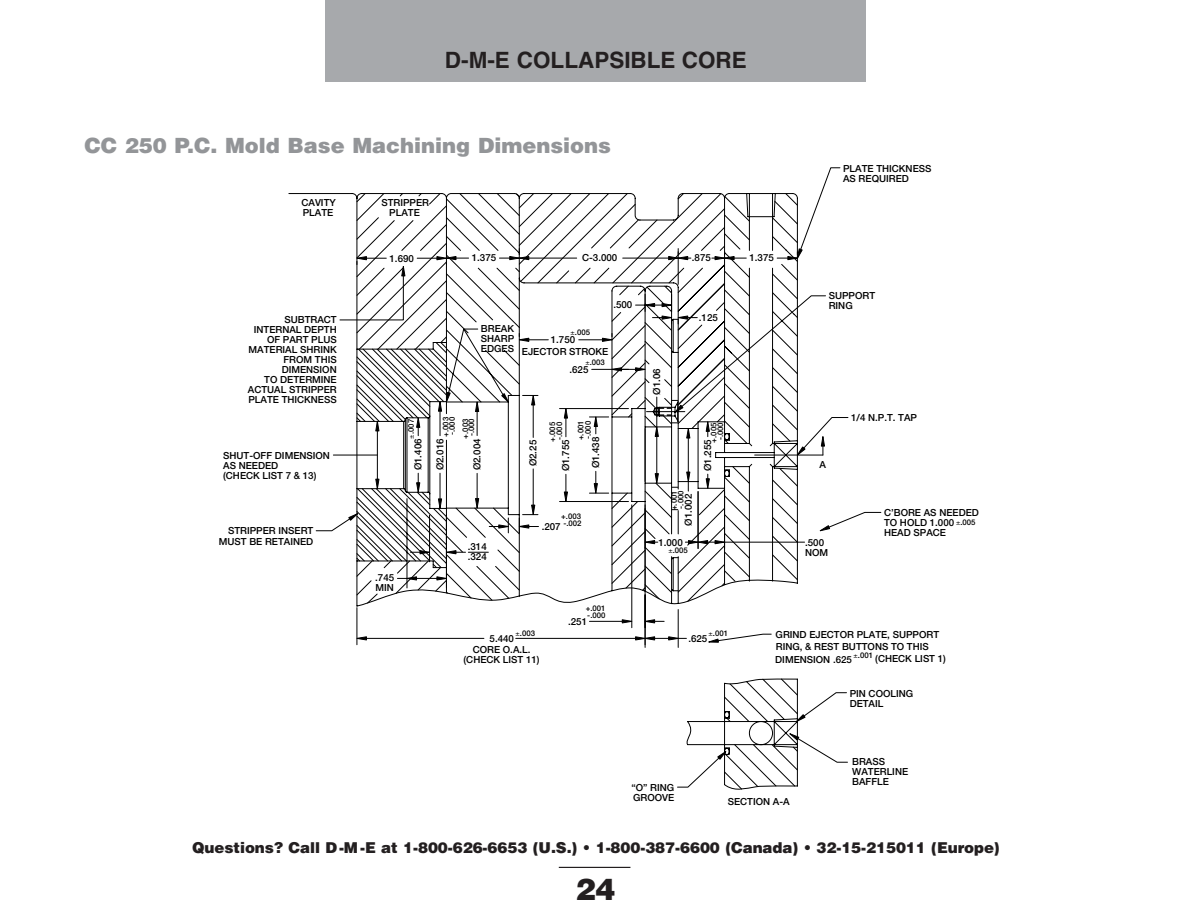
<style>
.page{position:relative;width:1188px;height:918px;background:#fff}
.page>*{position:absolute;margin:0;border:0;box-sizing:border-box;transform-origin:0 0}
.t1{font:900 30px "Helvetica";color:#231f20}
.t2{font:700 22.5px "Helvetica";color:#231f20}
.t3{font:900 21px "Helvetica";color:#939598}
.t4{font:900 15px "Helvetica";letter-spacing:-.005em;color:#231f20}
.t5{font:500 9.75px/10.1px "Helvetica Neue";color:#000}
.t6{font:500 7.8px/7.2px "Helvetica Neue";color:#000}
</style>
<div class="page">
<svg style="left:288px;top:0;width:594px;height:868px"></svg>
<svg style="left:516px;top:632px;width:3px;height:4px"></svg>
<svg style="left:708px;top:633px;width:64px;height:10px"></svg>
<svg style="left:854px;top:654px;width:3px;height:4px"></svg>
<svg style="left:315px;top:167px;width:566px;height:437px"></svg>
<h2 class="t2" style="left:445px;top:52px;width:303px">D-M-E COLLAPSIBLE CORE</h2>
<h3 class="t3" style="left:84px;top:137px;width:528px">CC 250 P.C. Mold Base Machining Dimensions</h3>
<p class="t5" style="left:301px;top:198px;width:36px">CAVITY</p>
<p class="t5" style="left:303px;top:208px;width:32px">PLATE</p>
<p class="t5" style="left:248px;top:315px;width:90px;text-align:right">SUBTRACT<br>INTERNAL DEPTH<br>OF PART PLUS<br>MATERIAL SHRINK<br>FROM THIS<br>DIMENSION<br>TO DETERMINE<br>ACTUAL STRIPPER<br>PLATE THICKNESS</p>
<p class="t5" style="left:223px;top:451px;width:108px">SHUT-OFF DIMENSION<br>AS NEEDED<br>(CHECK LIST 7 &amp; 13)</p>
<p class="t5" style="left:219px;top:527px;width:96px;text-align:right">STRIPPER INSERT<br>MUST BE RETAINED</p>
<p class="t5" style="left:381px;top:198px;width:49px">STRIPPER</p>
<p class="t5" style="left:389px;top:208px;width:32px">PLATE</p>
<p class="t5" style="left:389px;top:254px;width:26px">1.690</p>
<p class="t5" style="left:472px;top:254px;width:26px">1.375</p>
<p class="t5" style="left:481px;top:325px;width:35px;text-align:justify">BREAK SHARP EDGES</p>
<p class="t5" style="left:582px;top:254px;width:37px">C-3.000</p>
<p class="t5" style="left:613px;top:301px;width:20px">.500</p>
<p class="t6" style="left:575px;top:330px;width:17px">.005</p>
<p class="t5" style="left:551px;top:336px;width:26px">1.750</p>
<p class="t5" style="left:522px;top:347px;width:88px">EJECTOR STROKE</p>
<p class="t6" style="left:590px;top:359px;width:17px">.003</p>
<p class="t5" style="left:569px;top:365px;width:20px">.625</p>
<p class="t6" style="left:443px;top:437px;width:21px;line-height:6.1px;rotate:-90deg">+.003 -.000</p>
<p class="t6" style="left:408px;top:434px;width:17px;rotate:-90deg">.007</p>
<p class="t6" style="left:463px;top:438px;width:22px;line-height:6px;rotate:-90deg">+.003 -.000</p>
<p class="t6" style="left:556px;top:440px;width:20px;rotate:-90deg">-.000</p>
<p class="t6" style="left:578px;top:440px;width:21px;rotate:-90deg">+.001 -.000</p>
<p class="t6" style="left:549px;top:442px;width:21px;rotate:-90deg">+.005</p>
<p class="t5" style="left:436px;top:470px;width:33px;rotate:-90deg">Ø2.016</p>
<p class="t5" style="left:473px;top:470px;width:33px;rotate:-90deg">Ø2.004</p>
<p class="t5" style="left:529px;top:466px;width:28px;rotate:-90deg">Ø2.25</p>
<p class="t5" style="left:562px;top:471px;width:33px;rotate:-90deg">Ø1.755</p>
<p class="t5" style="left:591px;top:468px;width:33px;rotate:-90deg">Ø1.438</p>
<p class="t5" style="left:414px;top:470px;width:33px;rotate:-90deg">Ø1.406</p>
<p class="t5" style="left:375px;top:573px;width:20px">.745<br>MIN</p>
<p class="t5" style="left:468px;top:542px;width:20px;line-height:10.6px">.314 .324</p>
<p class="t6" style="left:561px;top:513px;width:21px">+.003</p>
<p class="t6" style="left:563px;top:520px;width:20px">-.002</p>
<p class="t5" style="left:542px;top:522px;width:20px">.207</p>
<p class="t6" style="left:586px;top:606px;width:21px">+.001 -.000</p>
<p class="t5" style="left:568px;top:617px;width:20px">.251</p>
<p class="t6" style="left:520px;top:630px;width:17px">.003</p>
<p class="t5" style="left:489px;top:634px;width:26px">5.440</p>
<p class="t5" style="left:463px;top:645px;width:78px;text-align:center">CORE O.A.L. (CHECK LIST 11)</p>
<p class="t5" style="left:692px;top:254px;width:20px">.875</p>
<p class="t5" style="left:749px;top:254px;width:26px">1.375</p>
<p class="t5" style="left:699px;top:313px;width:20px">.125</p>
<p class="t5" style="left:652px;top:394px;width:28px;rotate:-90deg">Ø1.06</p>
<p class="t6" style="left:671px;top:510px;width:21px;line-height:6.6px;rotate:-90deg">+.001 -.000</p>
<p class="t5" style="left:684px;top:526px;width:33px;rotate:-90deg">Ø1.002</p>
<p class="t6" style="left:711px;top:443px;width:22px;line-height:6.8px;rotate:-90deg">+.005 -.000</p>
<p class="t5" style="left:703px;top:471px;width:33px;rotate:-90deg">Ø1.255</p>
<p class="t5" style="left:658px;top:538px;width:26px">1.000</p>
<p class="t6" style="left:672px;top:547px;width:17px">.005</p>
<p class="t5" style="left:843px;top:164px;width:90px">PLATE THICKNESS<br>AS REQUIRED</p>
<p class="t5" style="left:828px;top:292px;width:48px">SUPPORT<br>RING</p>
<p class="t5" style="left:819px;top:460px;width:8px">A</p>
<p class="t5" style="left:805px;top:538px;width:25px">.500<br>NOM</p>
<p class="t5" style="left:851px;top:413px;width:67px">1/4 N.P.T. TAP</p>
<p class="t5" style="left:884px;top:508px;width:96px">C’BORE AS NEEDED<br>TO HOLD 1.000<br>HEAD SPACE</p>
<p class="t6" style="left:960px;top:519px;width:17px">.005</p>
<p class="t6" style="left:713px;top:631px;width:17px">.001</p>
<p class="t5" style="left:688px;top:634px;width:20px">.625</p>
<p class="t5" style="left:775px;top:630px;width:165px">GRIND EJECTOR PLATE, SUPPORT</p>
<p class="t5" style="left:776px;top:643px;width:154px">RING, &amp; REST BUTTONS TO THIS</p>
<p class="t5" style="left:849px;top:689px;width:65px">PIN COOLING<br>DETAIL</p>
<p class="t6" style="left:858px;top:652px;width:17px">.001</p>
<p class="t5" style="left:875px;top:655px;width:72px">(CHECK LIST 1)</p>
<p class="t5" style="left:775px;top:655px;width:78px">DIMENSION .625</p>
<p class="t5" style="left:631px;top:783px;width:44px">“O” RING<br>GROOVE</p>
<p class="t5" style="left:728px;top:797px;width:63px">SECTION A-A</p>
<p class="t5" style="left:852px;top:758px;width:57px">BRASS<br>WATERLINE<br>BAFFLE</p>
<h3 class="t4" style="left:192px;top:842px;width:809px">Questions? Call D-M-E at 1-800-626-6653 (U.S.) • 1-800-387-6600 (Canada) • 32-15-215011 (Europe)</h3>
<h1 class="t1" style="left:575px;top:878px;width:42px">24</h1>
</div>
